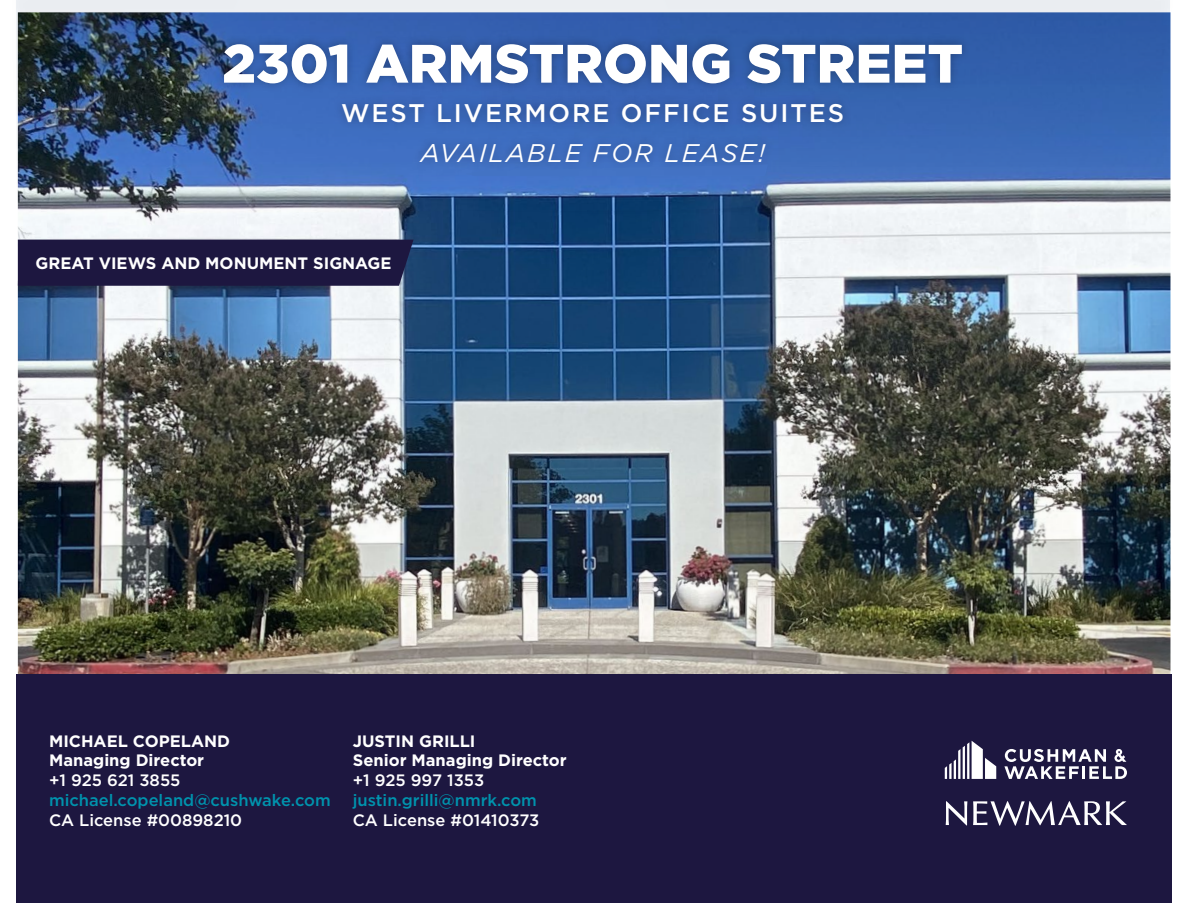
<style>
.page{position:relative;width:1188px;height:918px;background:#fff}
.page>*{position:absolute;margin:0;border:0;box-sizing:border-box;transform-origin:0 0}
.t1{font:900 54px "Gotham";color:#fff}
.t2{font:500 25.5px "Gotham";letter-spacing:.075em;color:#fff}
.t3{font:italic 25.5px "Gotham";letter-spacing:.075em;color:#fff}
.t4{font:700 16.5px/19.8px "Gotham";color:#fff}
.t5{font:500 16.5px "Gotham";color:#fff}
.t6{font:500 16.5px "Gotham";color:#0093ad}
</style>
<div class="page">
<img style="left:18px;top:211px;width:1152px;height:463px">
<div style="left:16px;top:674px;width:1156px;height:229px;background:#1d1740"></div>
<div style="left:18px;top:240px;width:396px;height:46px;background:#1d1740"></div>
<div style="left:465px;top:199px;width:293px;height:21px;background:#000;opacity:.3"></div>
<svg style="left:456px;top:211px;width:297px;height:4px"></svg>
<svg style="left:16px;top:0;width:1153px;height:211px;background:#496ba6"></svg>
<svg style="left:946px;top:801px;width:181px;height:25px"></svg>
<svg style="left:945px;top:741px;width:51px;height:38px"></svg>
<svg style="left:1004px;top:749px;width:123px;height:30px"></svg>
<h1 class="t1" style="left:222px;top:32px;width:742px">2301 ARMSTRONG STREET</h1>
<h2 class="t2" style="left:341px;top:97px;width:505px">WEST LIVERMORE OFFICE SUITES</h2>
<h2 class="t3" style="left:420px;top:137px;width:346px">AVAILABLE FOR LEASE!</h2>
<p class="t4" style="left:36px;top:253px;width:357px">GREAT VIEWS AND MONUMENT SIGNAGE</p>
<p class="t4" style="left:49px;top:731px;width:182px">MICHAEL COPELAND<br>Managing Director</p>
<p class="t5" style="left:49px;top:770px;width:133px">+1 925 621 3855</p>
<p class="t6" style="left:49px;top:789px;width:283px">michael.copeland@cushwake.com</p>
<p class="t5" style="left:49px;top:809px;width:195px">CA License #00898210</p>
<p class="t4" style="left:353px;top:731px;width:215px">JUSTIN GRILLI<br>Senior Managing Director</p>
<p class="t5" style="left:353px;top:770px;width:133px">+1 925 997 1353</p>
<p class="t6" style="left:353px;top:789px;width:186px">justin.grilli@nmrk.com</p>
<p class="t5" style="left:353px;top:809px;width:188px">CA License #01410373</p>
</div>
